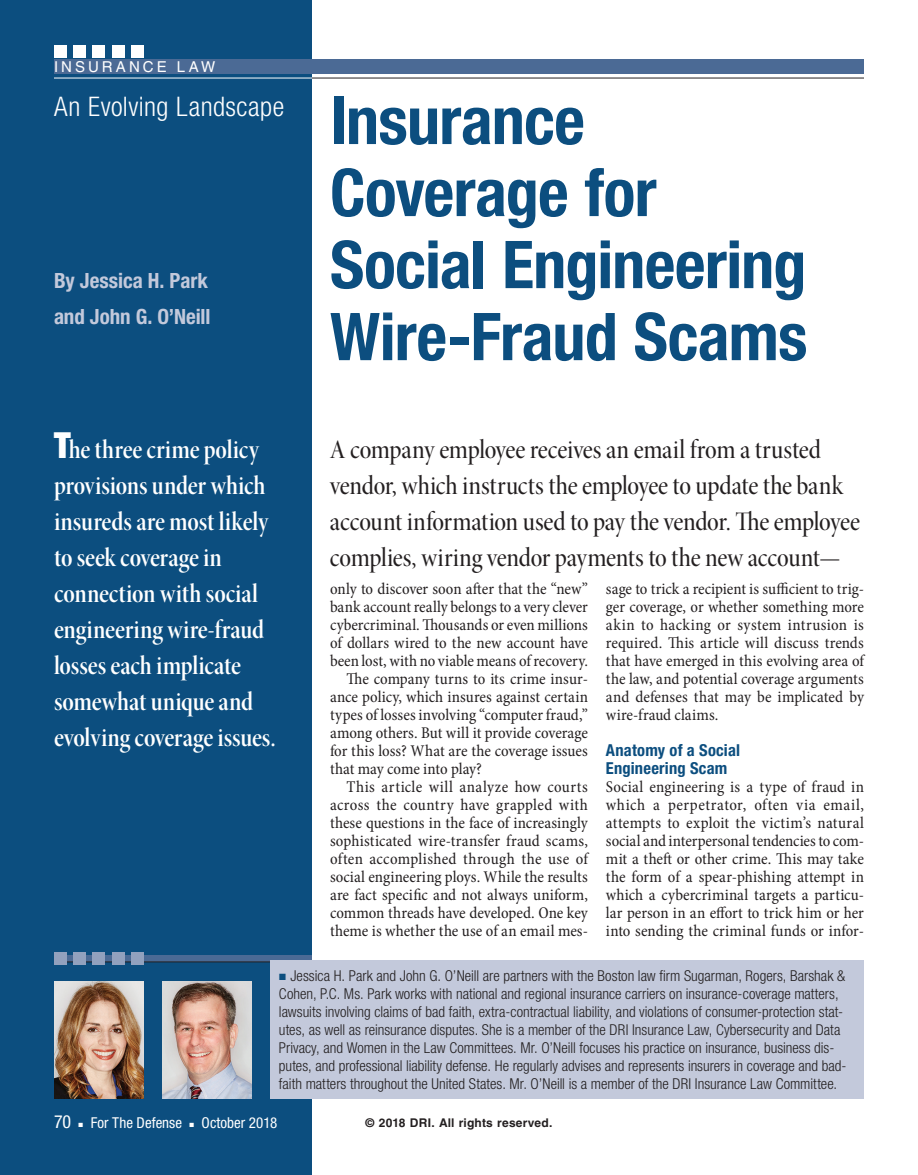
<style>
.page{position:relative;width:918px;height:1175px;background:#fff}
.page>*{position:absolute;margin:0;border:0;box-sizing:border-box;transform-origin:0 0}
.t1{font:700 condensed 66px/72px "Helvetica Neue";letter-spacing:-.01em;color:#0c4e7f}
.t2{font:27px/36px "Minion Pro Medium Cn Disp";letter-spacing:-.01em;color:#231f20}
.t3{font:27px/36px "Minion Pro Semibold Cn Disp";letter-spacing:-.005em;color:#fff}
.t4{font:300 condensed 27px "Helvetica Neue";letter-spacing:.02em;color:#fff}
.t5{font:700 condensed 21px/36px "Helvetica Neue";letter-spacing:-.005em;color:#c3c9db}
.t6{font:condensed 18px "Helvetica Neue";color:#fff}
.t7{font:condensed 16.5px/18px "Minion Pro";letter-spacing:.005em;color:#231f20;text-align:justify}
.t8{font:condensed 16.5px "Minion Pro";letter-spacing:.035em;color:#231f20}
.t9{font:700 condensed 16.5px/18px "Helvetica Neue";letter-spacing:.01em;color:#0c4e7f}
.t10{font:300 condensed 15px/18px "Helvetica Neue";color:#231f20}
.t11{font:condensed 15px "Helvetica Neue";color:#fff}
.t12{font:15px "Helvetica";letter-spacing:.2em;color:#fff}
.t13{font:700 12px "Helvetica";letter-spacing:.015em;color:#231f20}
.s1{font-family:"Helvetica Neue";font-weight:900;font-stretch:condensed;font-size:36px}
.s2{color:#0c4e7f}
</style>
<div class="page">
<div style="left:0;top:0;width:312px;height:1174px;background:#0c4e7f"></div>
<div style="left:54px;top:956px;width:258px;height:6px;background:#4b6a95"></div>
<hr style="left:54px;top:961px;width:258px;height:1px;background:#231f20">
<div style="left:54px;top:952px;width:12px;height:13px;background:#92a1be"></div>
<div style="left:73px;top:952px;width:13px;height:13px;background:#92a1be"></div>
<div style="left:93px;top:952px;width:12px;height:13px;background:#92a1be"></div>
<div style="left:112px;top:952px;width:13px;height:13px;background:#92a1be"></div>
<div style="left:132px;top:952px;width:12px;height:13px;background:#92a1be"></div>
<div style="left:54px;top:45px;width:12px;height:12px;background:#fff"></div>
<div style="left:73px;top:45px;width:13px;height:12px;background:#fff"></div>
<div style="left:93px;top:45px;width:12px;height:12px;background:#fff"></div>
<div style="left:112px;top:45px;width:13px;height:12px;background:#fff"></div>
<div style="left:132px;top:45px;width:12px;height:12px;background:#fff"></div>
<div style="left:54px;top:59px;width:810px;height:15px;background:#4b6a95"></div>
<hr style="left:312px;top:78px;width:552px;height:1px;background:#231f20">
<hr style="left:54px;top:78px;width:258px;height:1px;background:#fff">
<div style="left:270px;top:960px;width:594px;height:138px;background:#c3c9db"></div>
<img style="left:54px;top:981px;width:90px;height:117px">
<img style="left:162px;top:981px;width:90px;height:117px">
<p class="t12" style="left:54px;top:58px;width:163px">INSURANCE LAW</p>
<h2 class="t4" style="left:54px;top:90px;width:232px">An Evolving Landscape</h2>
<h1 class="t1" style="left:330px;top:84px;width:479px">Insurance<br>Coverage for<br>Social Engineering<br>Wire-Fraud Scams</h1>
<p class="t5" style="left:54px;top:262px;width:158px">By Jessica H. Park and John G. O’Neill</p>
<h2 class="t3" style="left:54px;top:431px;width:223px"><span class="s1">T</span>he three crime policy provisions under which insureds are most likely to seek coverage in connection with social engineering wire-fraud losses each implicate somewhat unique and evolving coverage issues.</h2>
<h2 class="t2" style="left:330px;top:431px;width:531px">A company employee receives an email from a trusted vendor, which instructs the employee to update the bank account information used to pay the vendor. The employee complies, wiring vendor payments to the new account—</h2>
<p class="t7" style="left:330px;top:580px;width:259px">only to discover soon after that the “new”</p>
<p class="t7" style="left:330px;top:598px;width:260px">bank account really belongs to a very clever</p>
<p class="t7" style="left:330px;top:616px;width:260px">cybercriminal. Thousands or even millions</p>
<p class="t7" style="left:330px;top:634px;width:259px">of dollars wired to the new account have</p>
<p class="t7" style="left:330px;top:652px;width:260px">been lost, with no viable means of recovery.</p>
<p class="t7" style="left:346px;top:670px;width:243px">The company turns to its crime insur-</p>
<p class="t7" style="left:330px;top:688px;width:260px">ance policy, which insures against certain</p>
<p class="t7" style="left:330px;top:706px;width:260px">types of losses involving “computer fraud,”</p>
<p class="t7" style="left:330px;top:724px;width:259px">among others. But will it provide coverage</p>
<p class="t7" style="left:330px;top:742px;width:259px">for this loss? What are the coverage issues</p>
<p class="t7" style="left:330px;top:760px;width:153px">that may come into play?</p>
<p class="t8" style="left:346px;top:776px;width:243px">This article will analyze how courts</p>
<p class="t7" style="left:330px;top:796px;width:259px">across the country have grappled with</p>
<p class="t7" style="left:330px;top:814px;width:260px">these questions in the face of increasingly</p>
<p class="t7" style="left:330px;top:832px;width:260px">sophisticated wire-transfer fraud scams,</p>
<p class="t7" style="left:330px;top:850px;width:259px">often accomplished through the use of</p>
<p class="t7" style="left:330px;top:868px;width:260px">social engineering ploys. While the results</p>
<p class="t7" style="left:330px;top:886px;width:259px">are fact specific and not always uniform,</p>
<p class="t7" style="left:330px;top:904px;width:260px">common threads have developed. One key</p>
<p class="t7" style="left:330px;top:922px;width:259px">theme is whether the use of an email mes-</p>
<p class="t7" style="left:606px;top:580px;width:260px">sage to trick a recipient is sufficient to trig&shy;ger coverage, or whether something more akin to hacking or system intrusion is required. This article will discuss trends that have emerged in this evolving area of the law, and potential coverage arguments and defenses that may be implicated by wire-fraud claims.</p>
<p class="t9" style="left:606px;top:741px;width:136px">Anatomy of a Social<br>Engineering Scam</p>
<p class="t7" style="left:606px;top:778px;width:260px">Social engineering is a type of fraud in which a perpetrator, often via email, attempts to exploit the victim’s natural social and interpersonal tendencies to com&shy;mit a theft or other crime. This may take the form of a spear-phishing attempt in which a cybercriminal targets a particu&shy;lar person in an effort to trick him or her into sending the criminal funds or infor-</p>
<p class="t10" style="left:279px;top:967px;width:569px"><span class="s2">■</span> Jessica H. Park and John G. O’Neill are partners with the Boston law firm Sugarman, Rogers, Barshak &amp; Cohen, P.C. Ms. Park works with national and regional insurance carriers on insurance-coverage matters, lawsuits involving claims of bad faith, extra-contractual liability, and violations of consumer-protection stat&shy;utes, as well as reinsurance disputes. She is a member of the DRI Insurance Law, Cybersecurity and Data Privacy, and Women in the Law Committees. Mr. O’Neill focuses his practice on insurance, business dis&shy;putes, and professional liability defense. He regularly advises and represents insurers in coverage and bad&shy;faith matters throughout the United States. Mr. O’Neill is a member of the DRI Insurance Law Committee.</p>
<p class="t6" style="left:54px;top:1111px;width:19px">70</p>
<p class="t11" style="left:79px;top:1114px;width:105px">■ For The Defense</p>
<p class="t11" style="left:190px;top:1114px;width:89px">■ October 2018</p>
<p class="t13" style="left:366px;top:1115px;width:188px">© 2018 DRI. All rights reserved.</p>
</div>
